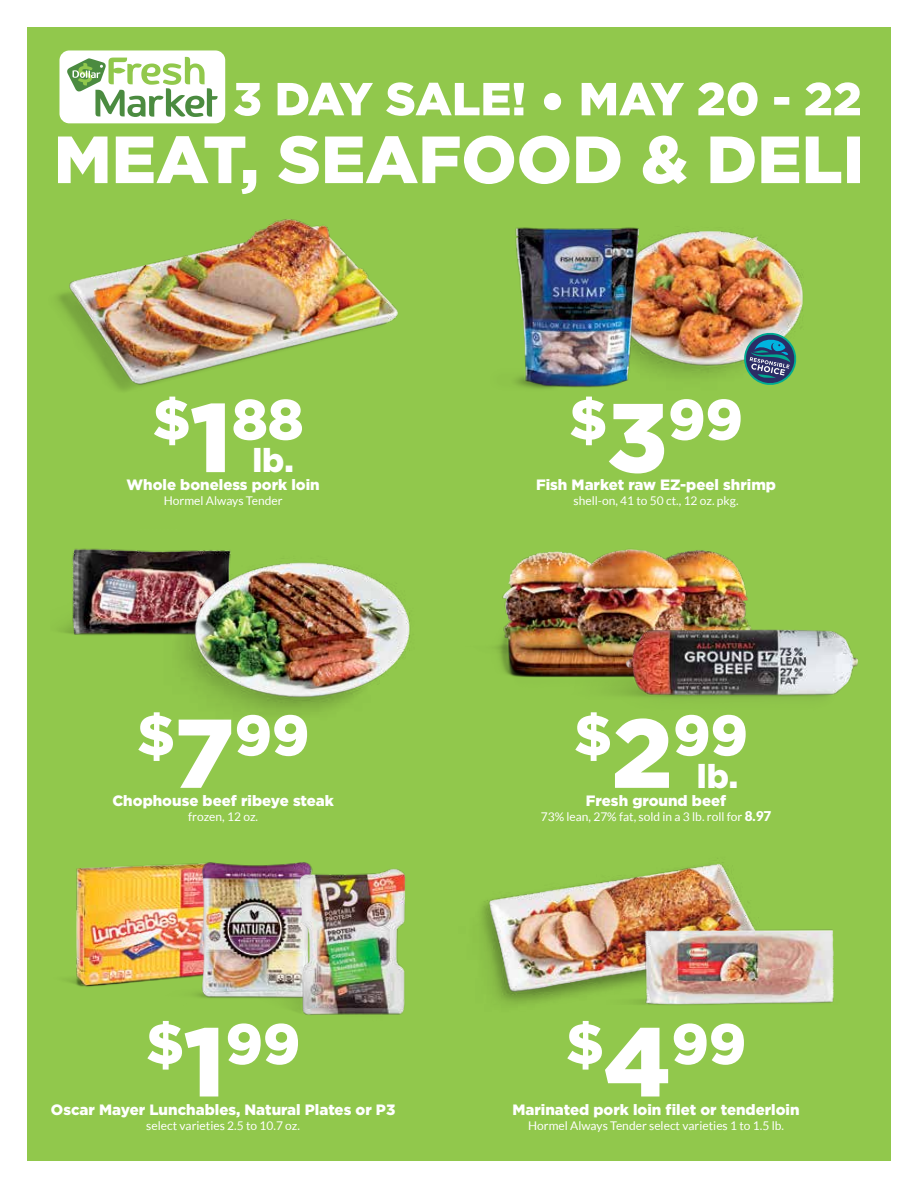
<style>
.page{position:relative;width:918px;height:1188px;background:#fff}
.page>*{position:absolute;margin:0;border:0;box-sizing:border-box;transform-origin:0 0}
.t1{font:900 56.85px "Gotham";letter-spacing:-.005em;color:#fff}
.t2{font:900 33px "Gotham";color:#fff}
.t3{font:900 15px "Gotham";color:#fff}
.t4{font:12px "Lato";color:#fff}
.s1{font-size:97.5px}
.s2{font-weight:900;font-size:13.5px}
</style>
<div class="page">
<div style="left:27px;top:28px;width:864px;height:1133px;background:#91c84c"></div>
<img style="left:654px;top:231px;width:149px;height:146px">
<img style="left:514px;top:227px;width:140px;height:162px">
<svg style="left:744px;top:333px;width:52px;height:52px;background:#477a81"></svg>
<img style="left:57px;top:219px;width:341px;height:172px">
<img style="left:480px;top:858px;width:259px;height:147px">
<img style="left:601px;top:898px;width:233px;height:107px">
<img style="left:67px;top:866px;width:71px;height:121px">
<img style="left:138px;top:862px;width:89px;height:136px">
<img style="left:227px;top:862px;width:179px;height:153px">
<img style="left:59px;top:548px;width:78px;height:87px">
<img style="left:137px;top:550px;width:273px;height:164px">
<img style="left:495px;top:549px;width:250px;height:129px">
<img style="left:539px;top:586px;width:319px;height:113px">
<svg style="left:58px;top:136px;width:802px;height:58px"></svg>
<svg style="left:234px;top:82px;width:626px;height:34px"></svg>
<div style="left:59px;top:50px;width:166px;height:73px;background:#fff;border-radius:10px"></div>
<svg style="left:67px;top:57px;width:151px;height:60px"></svg>
<h1 class="t1" style="left:153px;top:380px;width:153px">$<span class="s1">1</span>88</h1>
<h2 class="t2" style="left:252px;top:438px;width:43px">lb.</h2>
<p class="t3" style="left:127px;top:474px;width:195px">Whole boneless pork loin</p>
<p class="t4" style="left:164px;top:494px;width:120px">Hormel Always Tender</p>
<h1 class="t1" style="left:137px;top:696px;width:174px">$<span class="s1">7</span>99</h1>
<p class="t3" style="left:112px;top:790px;width:223px">Chophouse beef ribeye steak</p>
<p class="t4" style="left:188px;top:810px;width:71px">frozen, 12 oz.</p>
<h1 class="t1" style="left:146px;top:1005px;width:156px">$<span class="s1">1</span>99</h1>
<p class="t3" style="left:51px;top:1099px;width:346px">Oscar Mayer Lunchables, Natural Plates or P3</p>
<p class="t4" style="left:146px;top:1118px;width:155px">select varieties 2.5 to 10.7 oz.</p>
<h1 class="t1" style="left:569px;top:380px;width:175px">$<span class="s1">3</span>99</h1>
<p class="t3" style="left:536px;top:474px;width:242px">Fish Market raw EZ-peel shrimp</p>
<p class="t4" style="left:574px;top:494px;width:166px">shell-on, 41 to 50 ct., 12 oz. pkg.</p>
<h1 class="t1" style="left:574px;top:696px;width:176px">$<span class="s1">2</span>99</h1>
<h2 class="t2" style="left:697px;top:753px;width:43px">lb.</h2>
<p class="t3" style="left:586px;top:790px;width:142px">Fresh ground beef</p>
<p class="t4" style="left:541px;top:810px;width:232px">73% lean, 27% fat, sold in a 3 lb. roll for <span class="s2">8.97</span></p>
<h1 class="t1" style="left:566px;top:1005px;width:182px">$<span class="s1">4</span>99</h1>
<p class="t3" style="left:513px;top:1099px;width:289px">Marinated pork loin filet or tenderloin</p>
<p class="t4" style="left:528px;top:1118px;width:257px">Hormel Always Tender select varieties 1 to 1.5 lb.</p>
</div>
